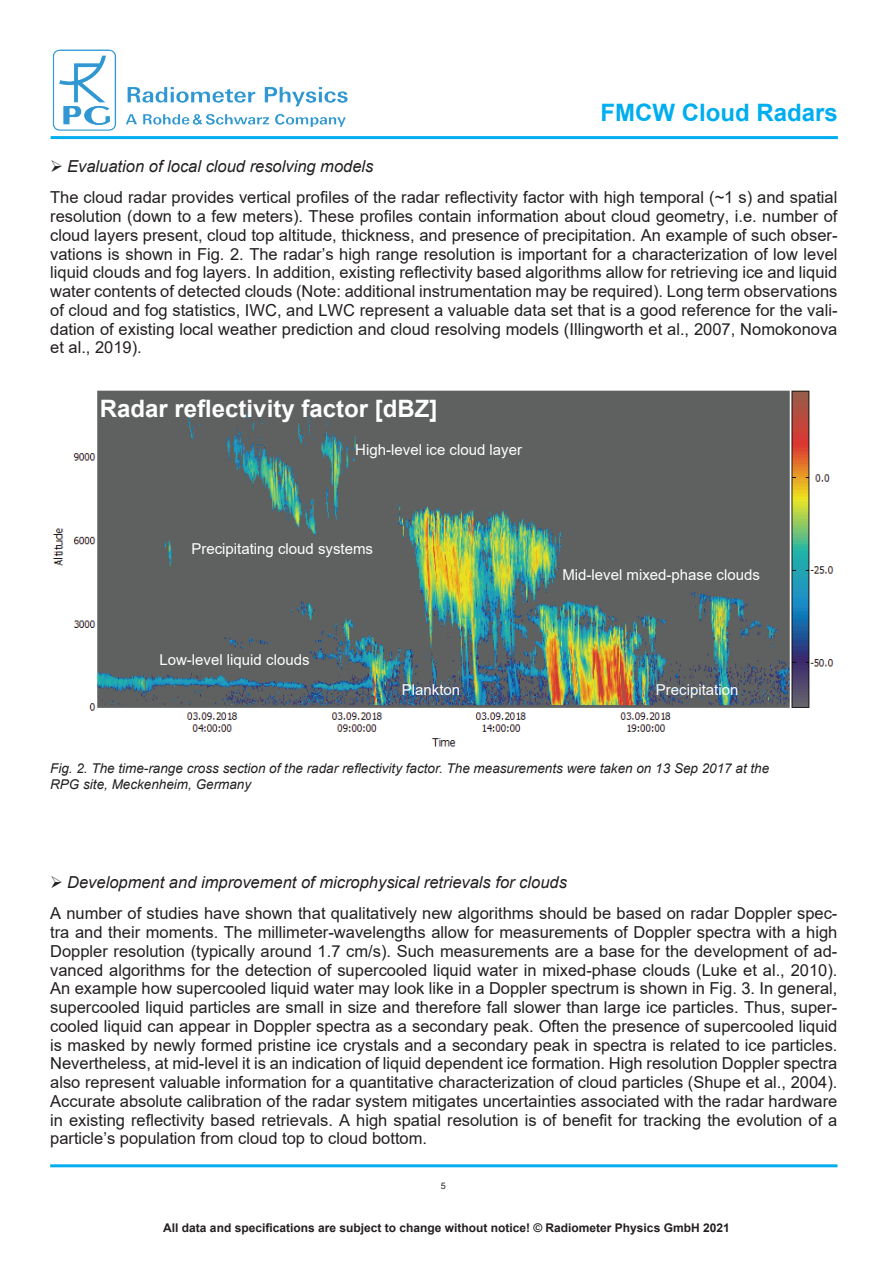
<style>
.page{position:relative;width:893px;height:1263px;background:#fff}
.page>*{position:absolute;margin:0;border:0;box-sizing:border-box;transform-origin:0 0}
.t1{font:700 24px "Arial";color:#fff}
.t2{font:700 24px "Arial";color:#00aeef}
.t3{font:16.5px/18.8px "Arial";color:#231f20;text-align:justify}
.t4{font:italic 16.5px "Arial";color:#231f20}
.t5{font:15px "Arial";color:#fff}
.t6{font:italic 13.5px/16.2px "Arial";color:#231f20}
.t7{font:700 12px "Arial";color:#231f20}
.t8{font:9px "Arial";color:#231f20}
</style>
<div class="page">
<hr style="left:51px;top:136px;width:787px;height:3px;background:#00aeef">
<hr style="left:50px;top:1164px;width:787px;height:3px;background:#00aeef">
<img style="left:52px;top:49px;width:296px;height:82px">
<img style="left:52px;top:390px;width:782px;height:357px">
<h1 class="t2" style="left:601px;top:96px;width:239px">FMCW Cloud Radars</h1>
<p class="t4" style="left:67px;top:155px;width:308px">Evaluation of local cloud resolving models</p>
<p class="t3" style="left:50px;top:188px;width:789px">The cloud radar provides vertical profiles of the radar reflectivity factor with high temporal (~1 s) and spatial resolution (down to a few meters). These profiles contain information about cloud geometry, i.e. number of cloud layers present, cloud top altitude, thickness, and presence of precipitation. An example of such obser&shy;vations is shown in Fig. 2. The radar’s high range resolution is important for a characterization of low level liquid clouds and fog layers. In addition, existing reflectivity based algorithms allow for retrieving ice and liquid water contents of detected clouds (Note: additional instrumentation may be required). Long term observations of cloud and fog statistics, IWC, and LWC represent a valuable data set that is a good reference for the vali&shy;dation of existing local weather prediction and cloud resolving models (Illingworth et al., 2007, Nomokonova et al., 2019).</p>
<h1 class="t1" style="left:100px;top:392px;width:339px">Radar reflectivity factor [dBZ]</h1>
<p class="t5" style="left:355px;top:439px;width:168px">High-level ice cloud layer</p>
<p class="t5" style="left:191px;top:538px;width:183px">Precipitating cloud systems</p>
<p class="t5" style="left:159px;top:650px;width:152px">Low-level liquid clouds</p>
<p class="t5" style="left:562px;top:565px;width:199px">Mid-level mixed-phase clouds</p>
<p class="t5" style="left:402px;top:679px;width:60px">Plankton</p>
<p class="t5" style="left:656px;top:679px;width:84px">Precipitation</p>
<p class="t6" style="left:50px;top:760px;width:721px">Fig. 2. The time-range cross section of the radar reflectivity factor. The measurements were taken on 13 Sep 2017 at the<br>RPG site, Meckenheim, Germany</p>
<p class="t4" style="left:67px;top:871px;width:501px">Development and improvement of microphysical retrievals for clouds</p>
<p class="t3" style="left:50px;top:904px;width:789px">A number of studies have shown that qualitatively new algorithms should be based on radar Doppler spec&shy;tra and their moments. The millimeter-wavelengths allow for measurements of Doppler spectra with a high Doppler resolution (typically around 1.7 cm/s). Such measurements are a base for the development of ad&shy;vanced algorithms for the detection of supercooled liquid water in mixed-phase clouds (Luke et al., 2010).<br>An example how supercooled liquid water may look like in a Doppler spectrum is shown in Fig. 3. In general, supercooled liquid particles are small in size and therefore fall slower than large ice particles. Thus, super&shy;cooled liquid can appear in Doppler spectra as a secondary peak. Often the presence of supercooled liquid is masked by newly formed pristine ice crystals and a secondary peak in spectra is related to ice particles.<br>Nevertheless, at mid-level it is an indication of liquid dependent ice formation. High resolution Doppler spectra also represent valuable information for a quantitative characterization of cloud particles (Shupe et al., 2004).<br>Accurate absolute calibration of the radar system mitigates uncertainties associated with the radar hardware in existing reflectivity based retrievals. A high spatial resolution is of benefit for tracking the evolution of a particle’s population from cloud top to cloud bottom.</p>
<p class="t8" style="left:441px;top:1179px;width:7px">5</p>
<p class="t7" style="left:163px;top:1219px;width:568px">All data and specifications are subject to change without notice! © Radiometer Physics GmbH 2021</p>
</div>
